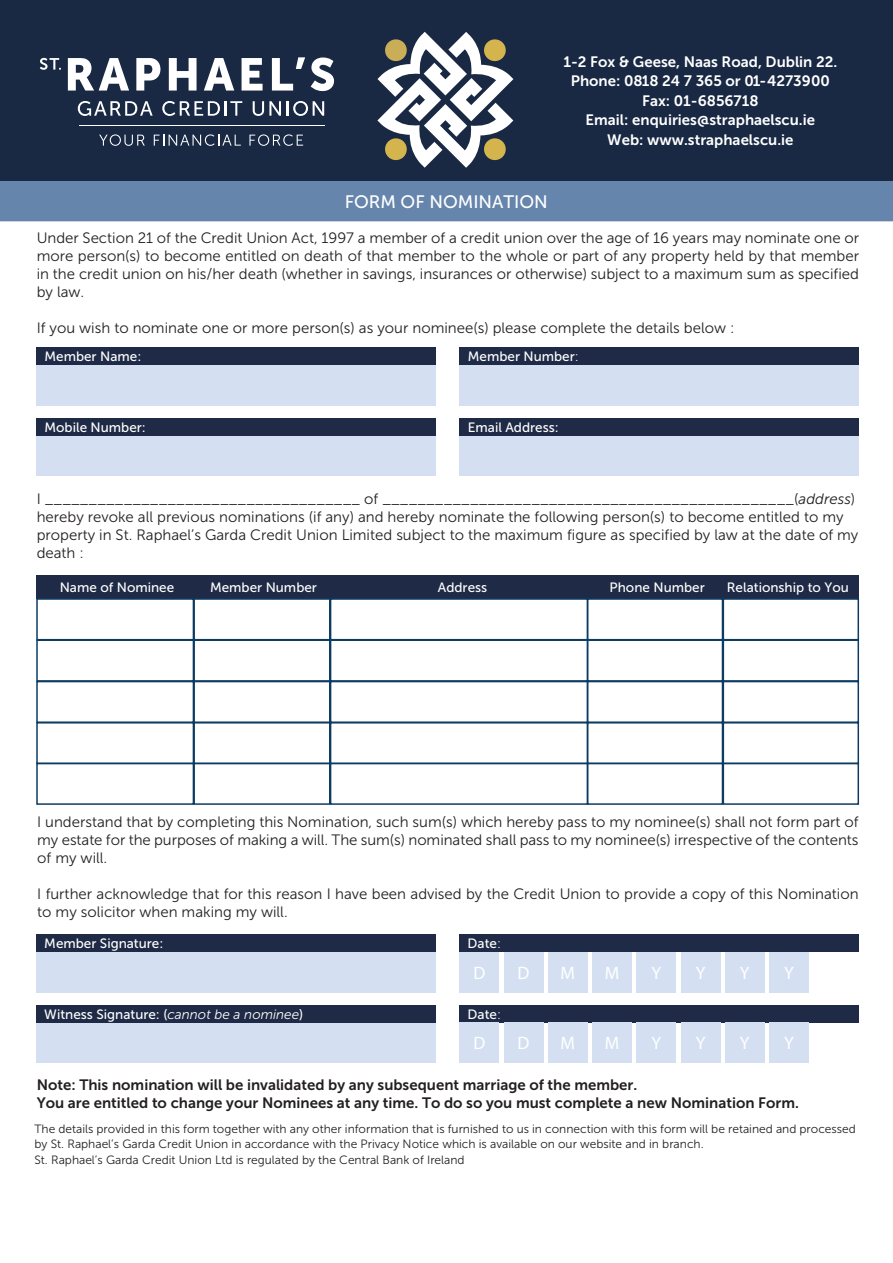
<style>
.page{position:relative;width:893px;height:1263px;background:#fff}
.page>*{position:absolute;margin:0;border:0;box-sizing:border-box;transform-origin:0 0}
.t1{font:18px "Museo Sans 500";color:#fff}
.t2{font:18px "Myriad Pro";color:#fff}
.t3{font:15px/18px "Museo Sans 300";color:#231f20;text-align:justify}
.t4{font:15px "Museo Sans 700";color:#231f20}
.t5{font:15px "Museo Sans 700";color:#fff}
.t6{font:13.5px "Museo Sans 500";color:#fff}
.t7{font:12px/14.4px "Museo Sans 300";color:#231f20}
.s1{font-family:"Museo Sans 300"}
.s2{font-style:italic}
.s3{font-family:"Museo Sans 300";font-style:italic}
</style>
<div class="page">
<div style="left:0;top:181px;width:893px;height:40px;background:#6585ac"></div>
<div style="left:36px;top:576px;width:157px;height:23px;background:#1f2b46"></div>
<div style="left:193px;top:576px;width:137px;height:23px;background:#1f2b46"></div>
<div style="left:587px;top:576px;width:136px;height:23px;background:#1f2b46"></div>
<div style="left:723px;top:576px;width:136px;height:23px;background:#1f2b46"></div>
<div style="left:329px;top:576px;width:259px;height:23px;background:#1f2b46"></div>
<div style="left:36px;top:598px;width:158px;height:42px;border:2px solid #0d3c63"></div>
<div style="left:36px;top:639px;width:158px;height:43px;border:2px solid #0d3c63"></div>
<div style="left:36px;top:763px;width:158px;height:42px;border:2px solid #0d3c63"></div>
<div style="left:36px;top:722px;width:158px;height:42px;border:2px solid #0d3c63"></div>
<div style="left:193px;top:598px;width:137px;height:42px;border:2px solid #0d3c63"></div>
<div style="left:193px;top:681px;width:137px;height:42px;border:2px solid #0d3c63"></div>
<div style="left:193px;top:639px;width:137px;height:43px;border:2px solid #0d3c63"></div>
<div style="left:193px;top:763px;width:137px;height:42px;border:2px solid #0d3c63"></div>
<div style="left:193px;top:722px;width:137px;height:42px;border:2px solid #0d3c63"></div>
<div style="left:587px;top:598px;width:136px;height:42px;border:2px solid #0d3c63"></div>
<div style="left:587px;top:639px;width:136px;height:43px;border:2px solid #0d3c63"></div>
<div style="left:587px;top:763px;width:136px;height:42px;border:2px solid #0d3c63"></div>
<div style="left:587px;top:722px;width:136px;height:42px;border:2px solid #0d3c63"></div>
<div style="left:723px;top:598px;width:136px;height:42px;border:2px solid #0d3c63"></div>
<div style="left:723px;top:639px;width:136px;height:43px;border:2px solid #0d3c63"></div>
<div style="left:723px;top:763px;width:136px;height:42px;border:2px solid #0d3c63"></div>
<div style="left:723px;top:722px;width:136px;height:42px;border:2px solid #0d3c63"></div>
<div style="left:330px;top:598px;width:258px;height:42px;border:2px solid #0d3c63"></div>
<div style="left:330px;top:639px;width:258px;height:43px;border:2px solid #0d3c63"></div>
<div style="left:330px;top:763px;width:258px;height:42px;border:2px solid #0d3c63"></div>
<div style="left:330px;top:722px;width:258px;height:42px;border:2px solid #0d3c63"></div>
<div style="left:36px;top:952px;width:399px;height:40px;background:#d4e0f1"></div>
<div style="left:36px;top:935px;width:399px;height:17px;background:#1f2b46"></div>
<div style="left:459px;top:935px;width:400px;height:17px;background:#1f2b46"></div>
<div style="left:459px;top:952px;width:40px;height:40px;background:#d4e0f1"></div>
<div style="left:504px;top:952px;width:40px;height:40px;background:#d4e0f1"></div>
<div style="left:548px;top:952px;width:40px;height:40px;background:#d4e0f1"></div>
<div style="left:592px;top:952px;width:40px;height:40px;background:#d4e0f1"></div>
<div style="left:636px;top:952px;width:40px;height:40px;background:#d4e0f1"></div>
<div style="left:681px;top:952px;width:40px;height:40px;background:#d4e0f1"></div>
<div style="left:725px;top:952px;width:40px;height:40px;background:#d4e0f1"></div>
<div style="left:769px;top:952px;width:40px;height:40px;background:#d4e0f1"></div>
<div style="left:36px;top:1022px;width:399px;height:41px;background:#d4e0f1"></div>
<div style="left:36px;top:1005px;width:399px;height:17px;background:#1f2b46"></div>
<div style="left:459px;top:1005px;width:400px;height:17px;background:#1f2b46"></div>
<div style="left:459px;top:1022px;width:40px;height:41px;background:#d4e0f1"></div>
<div style="left:504px;top:1022px;width:40px;height:41px;background:#d4e0f1"></div>
<div style="left:548px;top:1022px;width:40px;height:41px;background:#d4e0f1"></div>
<div style="left:592px;top:1022px;width:40px;height:41px;background:#d4e0f1"></div>
<div style="left:636px;top:1022px;width:40px;height:41px;background:#d4e0f1"></div>
<div style="left:681px;top:1022px;width:40px;height:41px;background:#d4e0f1"></div>
<div style="left:725px;top:1022px;width:40px;height:41px;background:#d4e0f1"></div>
<div style="left:769px;top:1022px;width:40px;height:41px;background:#d4e0f1"></div>
<div style="left:0;top:0;width:893px;height:181px;background:#192944"></div>
<svg style="left:68px;top:58px;width:61px;height:33px"></svg>
<svg style="left:136px;top:58px;width:24px;height:33px"></svg>
<svg style="left:169px;top:58px;width:28px;height:33px"></svg>
<svg style="left:204px;top:58px;width:30px;height:33px"></svg>
<svg style="left:242px;top:58px;width:21px;height:33px"></svg>
<svg style="left:272px;top:57px;width:33px;height:34px"></svg>
<svg style="left:311px;top:57px;width:23px;height:34px"></svg>
<svg style="left:78px;top:101px;width:75px;height:15px"></svg>
<svg style="left:162px;top:101px;width:80px;height:15px"></svg>
<svg style="left:253px;top:101px;width:28px;height:15px"></svg>
<svg style="left:287px;top:101px;width:37px;height:15px"></svg>
<svg style="left:99px;top:134px;width:46px;height:12px"></svg>
<svg style="left:154px;top:134px;width:87px;height:12px"></svg>
<svg style="left:249px;top:134px;width:54px;height:12px"></svg>
<hr style="left:79px;top:125px;width:246px;height:1px;background:#fff">
<svg style="left:40px;top:58px;width:21px;height:12px"></svg>
<svg style="left:377px;top:32px;width:136px;height:136px"></svg>
<div style="left:36px;top:365px;width:400px;height:40px;background:#d4e0f1"></div>
<div style="left:460px;top:365px;width:399px;height:40px;background:#d4e0f1"></div>
<div style="left:36px;top:348px;width:400px;height:17px;background:#1f2b46"></div>
<div style="left:460px;top:348px;width:399px;height:17px;background:#1f2b46"></div>
<div style="left:36px;top:435px;width:400px;height:41px;background:#d4e0f1"></div>
<div style="left:460px;top:435px;width:399px;height:41px;background:#d4e0f1"></div>
<div style="left:36px;top:418px;width:400px;height:17px;background:#1f2b46"></div>
<div style="left:460px;top:418px;width:399px;height:17px;background:#1f2b46"></div>
<p class="t5" style="left:563px;top:53px;width:276px">1-2 Fox &amp; Geese, Naas Road, Dublin 22.</p>
<p class="t5" style="left:571px;top:73px;width:261px">Phone: 0818 24 7 365 or 01-4273900</p>
<p class="t5" style="left:642px;top:92px;width:118px">Fax: 01-6856718</p>
<p class="t5" style="left:586px;top:112px;width:231px">Email: enquiries@straphaelscu.ie</p>
<p class="t5" style="left:607px;top:131px;width:188px">Web: www.straphaelscu.ie</p>
<p class="t1" style="left:345px;top:192px;width:205px">FORM OF NOMINATION</p>
<p class="t3" style="left:37px;top:229px;width:824px">Under Section 21 of the Credit Union Act, 1997 a member of a credit union over the age of 16 years may nominate one or more person(s) to become entitled on death of that member to the whole or part of any property held by that member in the credit union on his/her death (whether in savings, insurances or otherwise) subject to a maximum sum as specified by law.</p>
<p class="t3" style="left:37px;top:319px;width:699px">If you wish to nominate one or more person(s) as your nominee(s) please complete the details below :</p>
<p class="t6" style="left:45px;top:349px;width:98px">Member Name:</p>
<p class="t6" style="left:468px;top:349px;width:112px">Member Number<span class="s1">:</span></p>
<p class="t6" style="left:45px;top:420px;width:103px">Mobile Number:</p>
<p class="t6" style="left:468px;top:420px;width:92px">Email Address:</p>
<p class="t3" style="left:37px;top:490px;width:820px">I ____________________________________ of _______________________________________________(<span class="s2">address</span>)</p>
<p class="t3" style="left:37px;top:508px;width:823px;text-align:left">hereby revoke all previous nominations (if any) and hereby nominate the following person(s) to become entitled to my property in St. Raphael’s Garda Credit Union Limited subject to the maximum figure as specified by law at the date of my death :</p>
<p class="t6" style="left:60px;top:580px;width:116px">Name of Nominee</p>
<p class="t6" style="left:210px;top:580px;width:108px">Member Number</p>
<p class="t6" style="left:438px;top:580px;width:51px">Address</p>
<p class="t6" style="left:610px;top:580px;width:97px">Phone Number</p>
<p class="t6" style="left:727px;top:580px;width:123px">Relationship to You</p>
<p class="t3" style="left:37px;top:813px;width:823px">I understand that by completing this Nomination, such sum(s) which hereby pass to my nominee(s) shall not form part of my estate for the purposes of making a will. The sum(s) nominated shall pass to my nominee(s) irrespective of the contents of my will.</p>
<p class="t3" style="left:37px;top:885px;width:823px">I further acknowledge that for this reason I have been advised by the Credit Union to provide a copy of this Nomination to my solicitor when making my will.</p>
<p class="t6" style="left:44px;top:936px;width:121px">Member Signature:</p>
<p class="t6" style="left:468px;top:936px;width:35px">Date<span class="s1">:</span></p>
<p class="t2" style="left:473px;top:962px;width:13px">D</p>
<p class="t2" style="left:518px;top:962px;width:13px">D</p>
<p class="t2" style="left:561px;top:962px;width:16px">M</p>
<p class="t2" style="left:605px;top:962px;width:16px">M</p>
<p class="t2" style="left:651px;top:962px;width:11px">Y</p>
<p class="t2" style="left:696px;top:962px;width:11px">Y</p>
<p class="t2" style="left:740px;top:962px;width:11px">Y</p>
<p class="t2" style="left:784px;top:962px;width:11px">Y</p>
<p class="t6" style="left:44px;top:1007px;width:260px">Witness Signature: (<span class="s3">cannot be a nominee</span>)</p>
<p class="t6" style="left:468px;top:1007px;width:35px">Date<span class="s1">:</span></p>
<p class="t2" style="left:473px;top:1032px;width:13px">D</p>
<p class="t2" style="left:518px;top:1032px;width:13px">D</p>
<p class="t2" style="left:561px;top:1032px;width:16px">M</p>
<p class="t2" style="left:605px;top:1032px;width:16px">M</p>
<p class="t2" style="left:651px;top:1032px;width:11px">Y</p>
<p class="t2" style="left:696px;top:1032px;width:11px">Y</p>
<p class="t2" style="left:740px;top:1032px;width:11px">Y</p>
<p class="t2" style="left:784px;top:1032px;width:11px">Y</p>
<p class="t4" style="left:37px;top:1077px;width:602px">Note: This nomination will be invalidated by any subsequent marriage of the member.</p>
<p class="t4" style="left:37px;top:1095px;width:764px">You are entitled to change your Nominees at any time. To do so you must complete a new Nomination Form.</p>
<p class="t7" style="left:35px;top:1122px;width:823px">The details provided in this form together with any other information that is furnished to us in connection with this form will be retained and processed by St. Raphael’s Garda Credit Union in accordance with the Privacy Notice which is available on our website and in branch.</p>
<p class="t7" style="left:35px;top:1152px;width:432px">St. Raphael’s Garda Credit Union Ltd is regulated by the Central Bank of Ireland</p>
</div>
